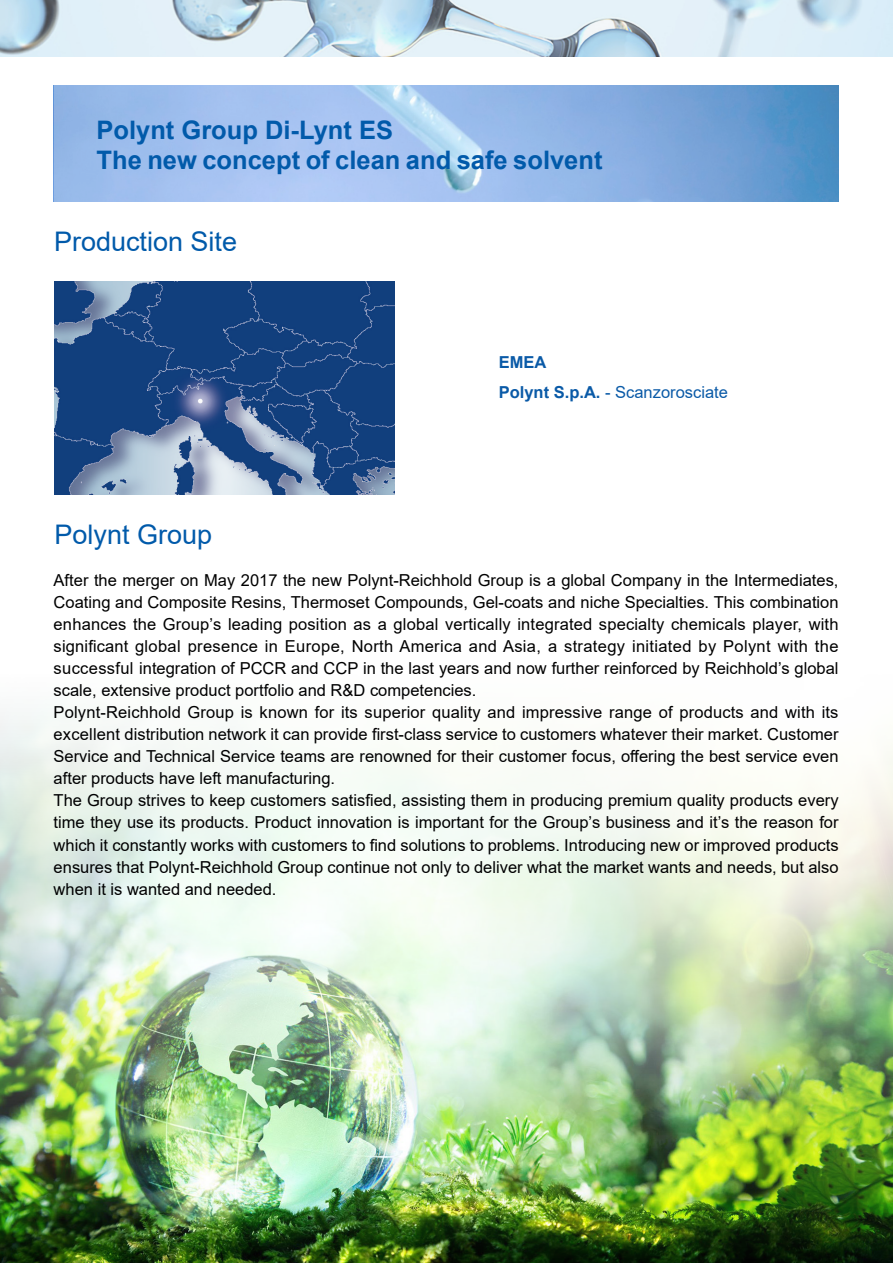
<style>
.page{position:relative;width:893px;height:1263px;background:#fff}
.page>*{position:absolute;margin:0;border:0;box-sizing:border-box;transform-origin:0 0}
.t1{font:27px "Arial";color:#015aaa}
.t2{font:700 25.5px "Arial";color:#015aaa}
.t3{font:16.5px/22px "Arial";color:#000001;text-align:justify}
.t4{font:16.5px "Arial";color:#0a5aa7}
.t5{font:700 16.5px "Arial";color:#0a5aa7}
.s1{font-weight:700}
</style>
<div class="page">
<img style="left:0;top:715px;width:893px;height:548px">
<svg style="left:55px;top:85px;width:784px;height:117px;background:#91b6e5"></svg>
<svg style="left:0;top:0;width:893px;height:57px;background:#cfe1ec"></svg>
<img style="left:55px;top:281px;width:340px;height:213px">
<p class="t2" style="left:97px;top:112px;width:298px">Polynt Group Di-Lynt ES</p>
<p class="t2" style="left:97px;top:142px;width:507px">The new concept of clean and safe solvent</p>
<p class="t1" style="left:54px;top:223px;width:185px">Production Site</p>
<p class="t5" style="left:499px;top:350px;width:49px">EMEA</p>
<p class="t4" style="left:499px;top:380px;width:231px"><span class="s1">Polynt S.p.A.</span> - Scanzorosciate</p>
<p class="t1" style="left:55px;top:516px;width:159px">Polynt Group</p>
<p class="t3" style="left:54px;top:569px;width:786px">After the merger on May 2017 the new Polynt-Reichhold Group is a global Company in the Intermediates, Coating and Composite Resins, Thermoset Compounds, Gel-coats and niche Specialties. This combination enhances the Group’s leading position as a global vertically integrated specialty chemicals player, with significant global presence in Europe, North America and Asia, a strategy initiated by Polynt with the successful integration of PCCR and CCP in the last years and now further reinforced by Reichhold’s global scale, extensive product portfolio and R&amp;D competencies.</p>
<p class="t3" style="left:54px;top:701px;width:786px">Polynt-Reichhold Group is known for its superior quality and impressive range of products and with its excellent distribution network it can provide first-class service to customers whatever their market. Customer Service and Technical Service teams are renowned for their customer focus, offering the best service even after products have left manufacturing.</p>
<p class="t3" style="left:54px;top:789px;width:786px">The Group strives to keep customers satisfied, assisting them in producing premium quality products every time they use its products. Product innovation is important for the Group’s business and it’s the reason for which it constantly works with customers to find solutions to problems. Introducing new or improved products ensures that Polynt-Reichhold Group continue not only to deliver what the market wants and needs, but also when it is wanted and needed.</p>
</div>
